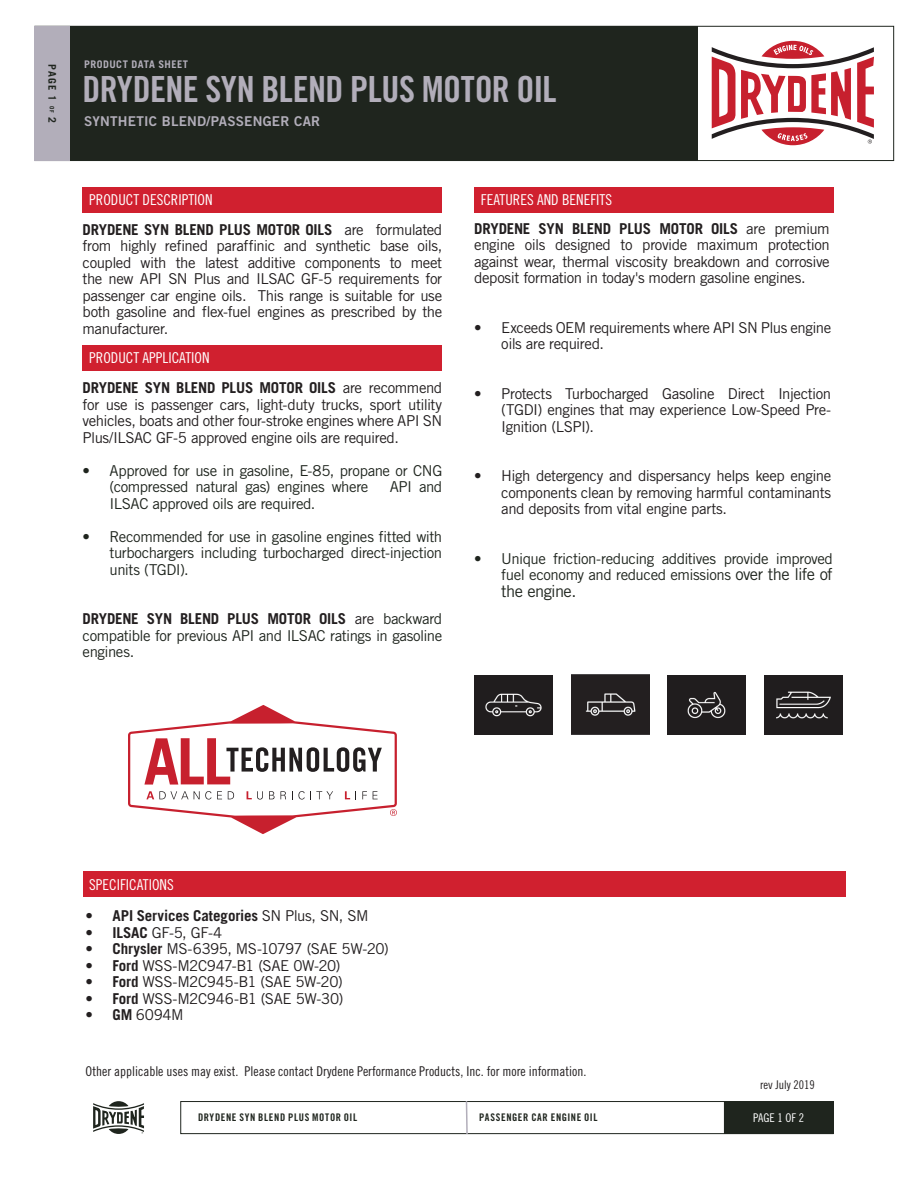
<style>
.page{position:relative;width:918px;height:1188px;background:#fff}
.page>*{position:absolute;margin:0;border:0;box-sizing:border-box;transform-origin:0 0}
.t1{font:36px "Trade Gothic LT Std Bd Cn 20";letter-spacing:-.015em;color:#b2aeba}
.t2{font:16.5px "Trade Gothic LT Std";letter-spacing:-.035em;color:#1f251e}
.t3{font:15px/16.5px "Trade Gothic LT Std";letter-spacing:-.03em;color:#231f20;text-align:justify}
.t4{font:15px/16.5px "Trade Gothic LT Std";letter-spacing:-.03em;color:#1f251e;text-align:justify}
.t5{font:15px "Trade Gothic LT Std Cn 18";color:#fff}
.t6{font:700 15px "Trade Gothic LT Std";letter-spacing:-.005em;color:#231f20}
.t7{font:13.5px "Trade Gothic LT Std Cn 18";color:#231f20}
.t8{font:13.5px "Trade Gothic LT Std Bd 2";letter-spacing:.015em;color:#b2aeba}
.t9{font:12px "Trade Gothic LT Std Cn 18";color:#231f20}
.t10{font:12px "Trade Gothic LT Std Cn 18";color:#fff}
.t11{font:10.5px "Trade Gothic LT Std Bd Cn 20";letter-spacing:.055em;color:#1f251e}
.t12{font:700 10.5px "Trade Gothic LT Std";letter-spacing:.045em;color:#b2aeba}
.t13{font:700 10.5px "Trade Gothic LT Std";letter-spacing:.07em;color:#fff}
.t14{font:700 10.5px "Trade Gothic LT Std";color:#1f251e}
.s1{font-size:6px}
.s2{font-weight:700}
.s3{font-size:16.5px}
.s4{font-weight:700;color:#231f20}
.s5{color:#231f20}
.s6{font-weight:400}
</style>
<div class="page">
<div style="left:180px;top:1101px;width:654px;height:33px;border:1px solid #1f251e"></div>
<svg style="left:93px;top:1101px;width:51px;height:33px"></svg>
<div style="left:35px;top:26px;width:859px;height:135px;background:#fff;border:1px solid #1f251e"></div>
<div style="left:70px;top:26px;width:628px;height:135px;background:#1f251e"></div>
<div style="left:34px;top:26px;width:36px;height:135px;background:#b2aeba"></div>
<div style="left:724px;top:1101px;width:110px;height:33px;background:#1f251e"></div>
<div style="left:83px;top:187px;width:359px;height:26px;background:#d0202f"></div>
<div style="left:474px;top:187px;width:360px;height:26px;background:#d0202f"></div>
<div style="left:83px;top:345px;width:359px;height:26px;background:#d0202f"></div>
<div style="left:83px;top:871px;width:762px;height:26px;background:#d0202f"></div>
<svg style="left:465px;top:1101px;width:4px;height:34px"></svg>
<img style="left:474px;top:675px;width:78px;height:59px">
<img style="left:571px;top:675px;width:78px;height:60px">
<img style="left:668px;top:675px;width:78px;height:59px">
<img style="left:764px;top:675px;width:78px;height:59px">
<svg style="left:712px;top:41px;width:162px;height:104px"></svg>
<svg style="left:128px;top:705px;width:269px;height:129px"></svg>
<p class="t14" style="left:59px;top:64px;width:61px;rotate:90deg">PAGE 1 <span class="s1">OF</span> 2</p>
<p class="t12" style="left:84px;top:57px;width:106px">PRODUCT DATA SHEET</p>
<h1 class="t1" style="left:83px;top:67px;width:475px">DRYDENE SYN BLEND PLUS MOTOR OIL</h1>
<p class="t8" style="left:84px;top:113px;width:238px">SYNTHETIC BLEND/PASSENGER CAR</p>
<p class="t5" style="left:89px;top:191px;width:125px">PRODUCT DESCRIPTION</p>
<p class="t5" style="left:481px;top:191px;width:133px">FEATURES AND BENEFITS</p>
<p class="t3" style="left:83px;top:221px;width:361px"><span class="s2">DRYDENE SYN BLEND PLUS MOTOR OILS</span> are formulated from highly refined paraffinic and synthetic base oils, coupled with the latest additive components to meet the new API SN Plus and ILSAC GF-5 requirements for passenger car engine oils. This range is suitable for use both gasoline and flex-fuel engines as prescribed by the manufacturer.</p>
<p class="t3" style="left:474px;top:220px;width:357px"><span class="s2">DRYDENE SYN BLEND PLUS MOTOR OILS</span> are premium engine oils designed to provide maximum protection against wear, thermal viscosity breakdown and corrosive deposit formation in today's modern gasoline engines.</p>
<p class="t3" style="left:501px;top:319px;width:332px;text-indent:-27px">• Exceeds OEM requirements where API SN Plus engine oils are required.</p>
<p class="t3" style="left:501px;top:385px;width:332px;text-indent:-27px">• Protects Turbocharged Gasoline Direct Injection (TGDI) engines that may experience Low-Speed Pre-Ignition (LSPI).</p>
<p class="t3" style="left:501px;top:467px;width:332px;text-indent:-27px">• High detergency and dispersancy helps keep engine components clean by removing harmful contaminants and deposits from vital engine parts.</p>
<p class="t4" style="left:474px;top:550px;width:360px;text-align:right">• Unique friction-reducing additives provide improved fuel economy and reduced emissions <span class="s3">over the life of</span></p>
<p class="t2" style="left:501px;top:581px;width:77px">the engine.</p>
<p class="t5" style="left:89px;top:349px;width:122px">PRODUCT APPLICATION</p>
<p class="t3" style="left:83px;top:380px;width:361px"><span class="s2">DRYDENE SYN BLEND PLUS MOTOR OILS</span> are recommend for use is passenger cars, light-duty trucks, sport utility vehicles, boats and other four-stroke engines where API SN Plus/ILSAC GF-5 approved engine oils are required.</p>
<p class="t4" style="left:110px;top:462px;width:334px;text-indent:-27px">• Approved for use in gasoline, E-85, propane or CNG (compressed natural gas) engines where</p>
<p class="t4" style="left:390px;top:479px;width:54px">API and</p>
<p class="t4" style="left:110px;top:495px;width:207px">ILSAC approved oils are required.</p>
<p class="t4" style="left:110px;top:528px;width:334px;text-indent:-27px">• Recommended for use in gasoline engines fitted with turbochargers including turbocharged direct-injection units (TGDI).</p>
<p class="t4" style="left:83px;top:611px;width:361px"><span class="s4">DRYDENE SYN BLEND PLUS MOTOR OILS</span> <span class="s5">are</span> backward compatible for previous API and ILSAC ratings in gasoline engines.</p>
<p class="t5" style="left:89px;top:875px;width:86px">SPECIFICATIONS</p>
<p class="t6" style="left:86px;top:907px;width:284px">• API Services Categories <span class="s6">SN Plus, SN, SM</span></p>
<p class="t3" style="left:86px;top:924px;width:138px"><span class="s2">• ILSAC</span> GF-5, GF-4</p>
<p class="t3" style="left:86px;top:941px;width:305px"><span class="s2">• Chrysler</span> MS-6395, MS-10797 (SAE 5W-20)</p>
<p class="t3" style="left:86px;top:957px;width:257px"><span class="s2">• Ford</span> WSS-M2C947-B1 (SAE 0W-20)</p>
<p class="t3" style="left:86px;top:974px;width:259px"><span class="s2">• Ford</span> WSS-M2C945-B1 (SAE 5W-20)</p>
<p class="t3" style="left:86px;top:990px;width:259px"><span class="s2">• Ford</span> WSS-M2C946-B1 (SAE 5W-30)</p>
<p class="t3" style="left:86px;top:1007px;width:100px"><span class="s2">• GM</span> 6094M</p>
<p class="t7" style="left:86px;top:1063px;width:502px">Other applicable uses may exist. Please contact Drydene Performance Products, Inc. for more information.</p>
<p class="t9" style="left:760px;top:1077px;width:56px">rev July 2019</p>
<p class="t10" style="left:753px;top:1111px;width:53px">PAGE 1 OF 2</p>
<p class="t11" style="left:198px;top:1111px;width:161px">DRYDENE SYN BLEND PLUS MOTOR OIL</p>
<p class="t13" style="left:759px;top:1111px;width:61px">PAGE 1 OF 3</p>
<p class="t11" style="left:479px;top:1111px;width:120px">PASSENGER CAR ENGINE OIL</p>
</div>
